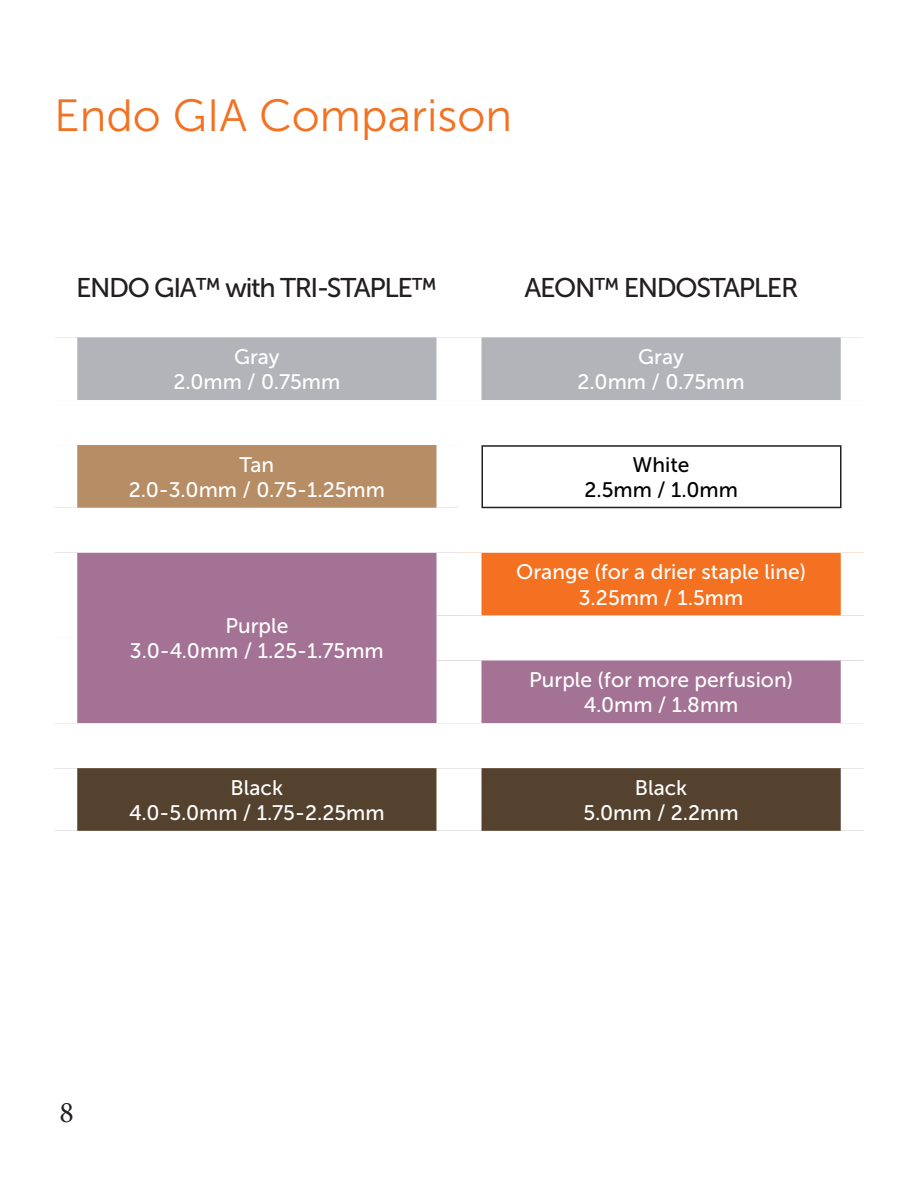
<style>
.page{position:relative;width:918px;height:1188px;background:#fff}
.page>*{position:absolute;margin:0;border:0;box-sizing:border-box;transform-origin:0 0}
.t1{font:45px "Museo Sans 300";color:#f37121}
.t2{font:30px "Minion Pro";color:#231f20}
.t3{font:27px "Museo Sans 500";letter-spacing:-.05em;color:#231f20}
.t4{font:21px/25.2px "Museo Sans 500";color:#fff;text-align:center}
.t5{font:21px/25.2px "Museo Sans 500";color:#000;text-align:center}
</style>
<div class="page">
<div style="left:77px;top:337px;width:764px;height:63px;background:#b2b4b9"></div>
<div style="left:55px;top:423px;width:404px;height:107px;background:#b68d65"></div>
<div style="left:77px;top:553px;width:764px;height:170px;background:#a47294"></div>
<div style="left:459px;top:530px;width:404px;height:108px;background:#f37121"></div>
<div style="left:55px;top:746px;width:404px;height:107px;background:#54422e"></div>
<div style="left:459px;top:746px;width:404px;height:107px;background:#54422e"></div>
<div style="left:436px;top:337px;width:46px;height:63px;background:#fff"></div>
<div style="left:32px;top:400px;width:427px;height:45px;background:#fff"></div>
<div style="left:32px;top:445px;width:45px;height:63px;background:#fff"></div>
<div style="left:436px;top:445px;width:46px;height:63px;background:#fff"></div>
<div style="left:32px;top:508px;width:427px;height:45px;background:#fff"></div>
<div style="left:459px;top:508px;width:427px;height:45px;background:#fff"></div>
<div style="left:436px;top:553px;width:46px;height:62px;background:#fff"></div>
<div style="left:841px;top:553px;width:45px;height:62px;background:#fff"></div>
<div style="left:436px;top:615px;width:450px;height:45px;background:#fff"></div>
<div style="left:436px;top:660px;width:46px;height:63px;background:#fff"></div>
<div style="left:32px;top:723px;width:427px;height:45px;background:#fff"></div>
<div style="left:32px;top:768px;width:45px;height:63px;background:#fff"></div>
<div style="left:459px;top:723px;width:427px;height:45px;background:#fff"></div>
<div style="left:436px;top:768px;width:46px;height:63px;background:#fff"></div>
<div style="left:841px;top:768px;width:45px;height:63px;background:#fff"></div>
<div style="left:32px;top:831px;width:427px;height:45px;background:#fff"></div>
<div style="left:459px;top:831px;width:427px;height:45px;background:#fff"></div>
<div style="left:482px;top:445px;width:360px;height:63px;border:2px solid #231f20"></div>
<h1 class="t1" style="left:54px;top:92px;width:460px">Endo GIA Comparison</h1>
<p class="t3" style="left:76px;top:273px;width:362px">ENDO GIA™ with TRI-STAPLE™</p>
<p class="t3" style="left:525px;top:273px;width:275px">AEON™ ENDOSTAPLER</p>
<p class="t4" style="left:173px;top:344px;width:168px">Gray<br>2.0mm / 0.75mm</p>
<p class="t4" style="left:578px;top:344px;width:168px">Gray<br>2.0mm / 0.75mm</p>
<p class="t4" style="left:129px;top:452px;width:258px">Tan<br>2.0-3.0mm / 0.75-1.25mm</p>
<p class="t5" style="left:584px;top:452px;width:155px">White<br>2.5mm / 1.0mm</p>
<p class="t4" style="left:130px;top:613px;width:255px">Purple<br>3.0-4.0mm / 1.25-1.75mm</p>
<p class="t4" style="left:516px;top:560px;width:291px">Orange (for a drier staple line)<br>3.25mm / 1.5mm</p>
<p class="t4" style="left:529px;top:667px;width:265px">Purple (for more perfusion)<br>4.0mm / 1.8mm</p>
<p class="t4" style="left:129px;top:775px;width:257px">Black<br>4.0-5.0mm / 1.75-2.25mm</p>
<p class="t4" style="left:584px;top:775px;width:157px">Black<br>5.0mm / 2.2mm</p>
<h2 class="t2" style="left:59px;top:1092px;width:16px">8</h2>
</div>
